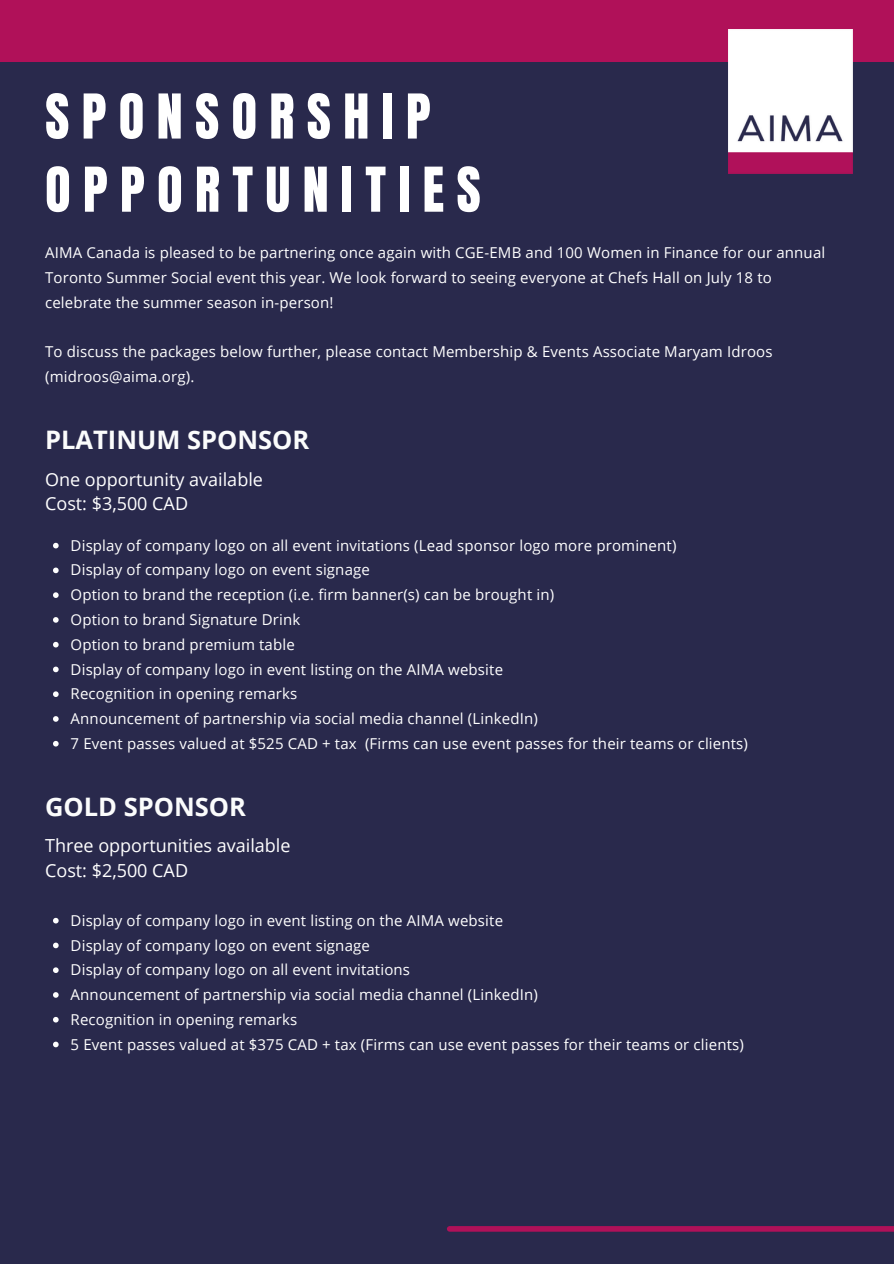
<style>
.page{position:relative;width:894px;height:1264px;background:#fff}
.page>*{position:absolute;margin:0;border:0;box-sizing:border-box;transform-origin:0 0}
.t1{font:52.5px/73.2px "Anton";letter-spacing:.235em;color:#fff}
.t2{font:700 25.5px "Open Sans";color:#fbfcfc}
.t3{font:18px/24.8px "Open Sans";color:#fff}
.t4{font:15px/24.8px "Open Sans";letter-spacing:.01em;color:#fff}
</style>
<div class="page">
<div style="left:0;top:0;width:893px;height:1263px;background:#29294c"></div>
<div style="left:449px;top:1225px;width:444px;height:6px;background:#b01159"></div>
<div style="left:0;top:0;width:893px;height:62px;background:#b01159"></div>
<img style="left:728px;top:30px;width:124px;height:144px">
<svg style="left:53px;top:543px;width:6px;height:5px"></svg>
<svg style="left:53px;top:567px;width:6px;height:6px"></svg>
<svg style="left:53px;top:592px;width:6px;height:6px"></svg>
<svg style="left:53px;top:617px;width:6px;height:5px"></svg>
<svg style="left:53px;top:642px;width:6px;height:5px"></svg>
<svg style="left:53px;top:666px;width:6px;height:6px"></svg>
<svg style="left:53px;top:691px;width:6px;height:6px"></svg>
<svg style="left:53px;top:716px;width:6px;height:5px"></svg>
<svg style="left:53px;top:741px;width:6px;height:5px"></svg>
<svg style="left:53px;top:917px;width:6px;height:6px"></svg>
<svg style="left:53px;top:942px;width:6px;height:6px"></svg>
<svg style="left:53px;top:967px;width:6px;height:6px"></svg>
<svg style="left:53px;top:992px;width:6px;height:5px"></svg>
<svg style="left:53px;top:1016px;width:6px;height:6px"></svg>
<svg style="left:53px;top:1041px;width:6px;height:6px"></svg>
<h1 class="t1" style="left:45px;top:81px;width:437px">SPONSORSHIP<br>OPPORTUNITIES</h1>
<p class="t4" style="left:45px;top:240px;width:781px">AIMA Canada is pleased to be partnering once again with CGE-EMB and 100 Women in Finance for our annual<br>Toronto Summer Social event this year. We look forward to seeing everyone at Chefs Hall on July 18 to celebrate the summer season in-person!</p>
<p class="t4" style="left:45px;top:339px;width:728px">To discuss the packages below further, please contact Membership &amp; Events Associate Maryam Idroos (midroos@aima.org).</p>
<h2 class="t2" style="left:45px;top:422px;width:266px">PLATINUM SPONSOR</h2>
<p class="t3" style="left:45px;top:466px;width:219px">One opportunity available<br>Cost: $3,500 CAD</p>
<p class="t4" style="left:71px;top:532px;width:678px">Display of company logo on all event invitations (Lead sponsor logo more prominent)<br>Display of company logo on event signage<br>Option to brand the reception (i.e. firm banner(s) can be brought in)<br>Option to brand Signature Drink<br>Option to brand premium table<br>Display of company logo in event listing on the AIMA website<br>Recognition in opening remarks<br>Announcement of partnership via social media channel (LinkedIn)<br>7 Event passes valued at $525 CAD + tax (Firms can use event passes for their teams or clients)</p>
<h2 class="t2" style="left:45px;top:788px;width:202px">GOLD SPONSOR</h2>
<p class="t3" style="left:45px;top:832px;width:247px">Three opportunities available<br>Cost: $2,500 CAD</p>
<p class="t4" style="left:71px;top:907px;width:674px">Display of company logo in event listing on the AIMA website<br>Display of company logo on event signage<br>Display of company logo on all event invitations<br>Announcement of partnership via social media channel (LinkedIn)<br>Recognition in opening remarks<br>5 Event passes valued at $375 CAD + tax (Firms can use event passes for their teams or clients)</p>
</div>
